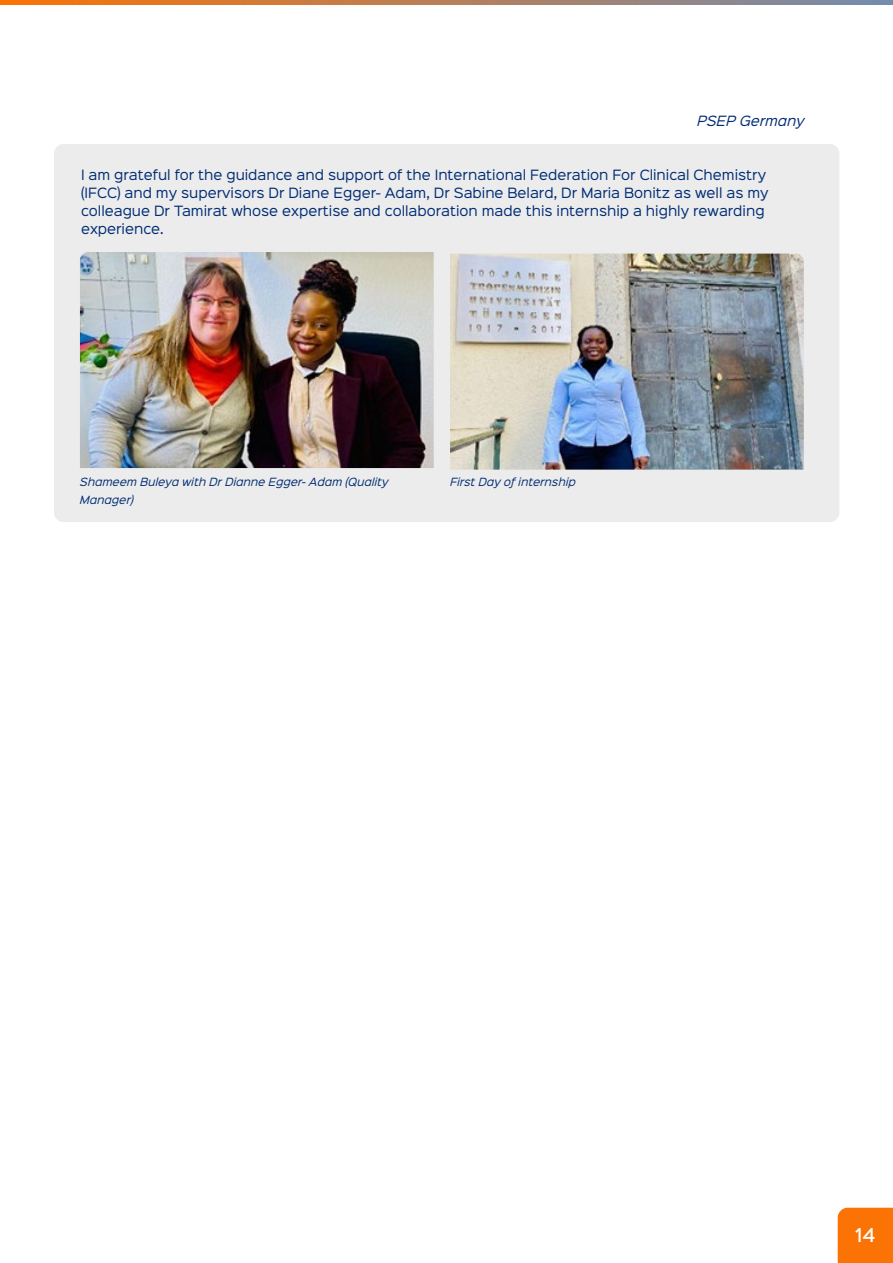
<style>
.page{position:relative;width:893px;height:1263px;background:#fff}
.page>*{position:absolute;margin:0;border:0;box-sizing:border-box;transform-origin:0 0}
.t1{font:500 17.25px "Sinkin Sans 500";color:#fff}
.t2{font:12.75px/18px "Sinkin Sans 400";color:#012d74}
.t3{font:italic 12.75px "Sinkin Sans 400";color:#012d74}
.t4{font:italic 10.2px/18px "Sinkin Sans 400";color:#012d74}
</style>
<div class="page">
<div style="left:838px;top:1208px;width:55px;height:55px;background:#fb7305"></div>
<svg style="left:0;top:0;width:893px;height:4px"></svg>
<div style="left:54px;top:144px;width:785px;height:378px;background:#ececec;border-radius:10px"></div>
<img style="left:80px;top:252px;width:354px;height:216px">
<img style="left:450px;top:254px;width:354px;height:216px">
<p class="t3" style="left:697px;top:110px;width:109px">PSEP Germany</p>
<p class="t2" style="left:81px;top:165px;width:689px">I am grateful for the guidance and support of the International Federation For Clinical Chemistry (IFCC) and my supervisors Dr Diane Egger- Adam, Dr Sabine Belard, Dr Maria Bonitz as well as my colleague Dr Tamirat whose expertise and collaboration made this internship a highly rewarding experience.</p>
<p class="t4" style="left:80px;top:472px;width:310px">Shameem Buleya with Dr Dianne Egger- Adam (Quality<br>Manager)</p>
<p class="t4" style="left:450px;top:472px;width:127px">First Day of internship</p>
<h1 class="t1" style="left:855px;top:1220px;width:22px">14</h1>
</div>
